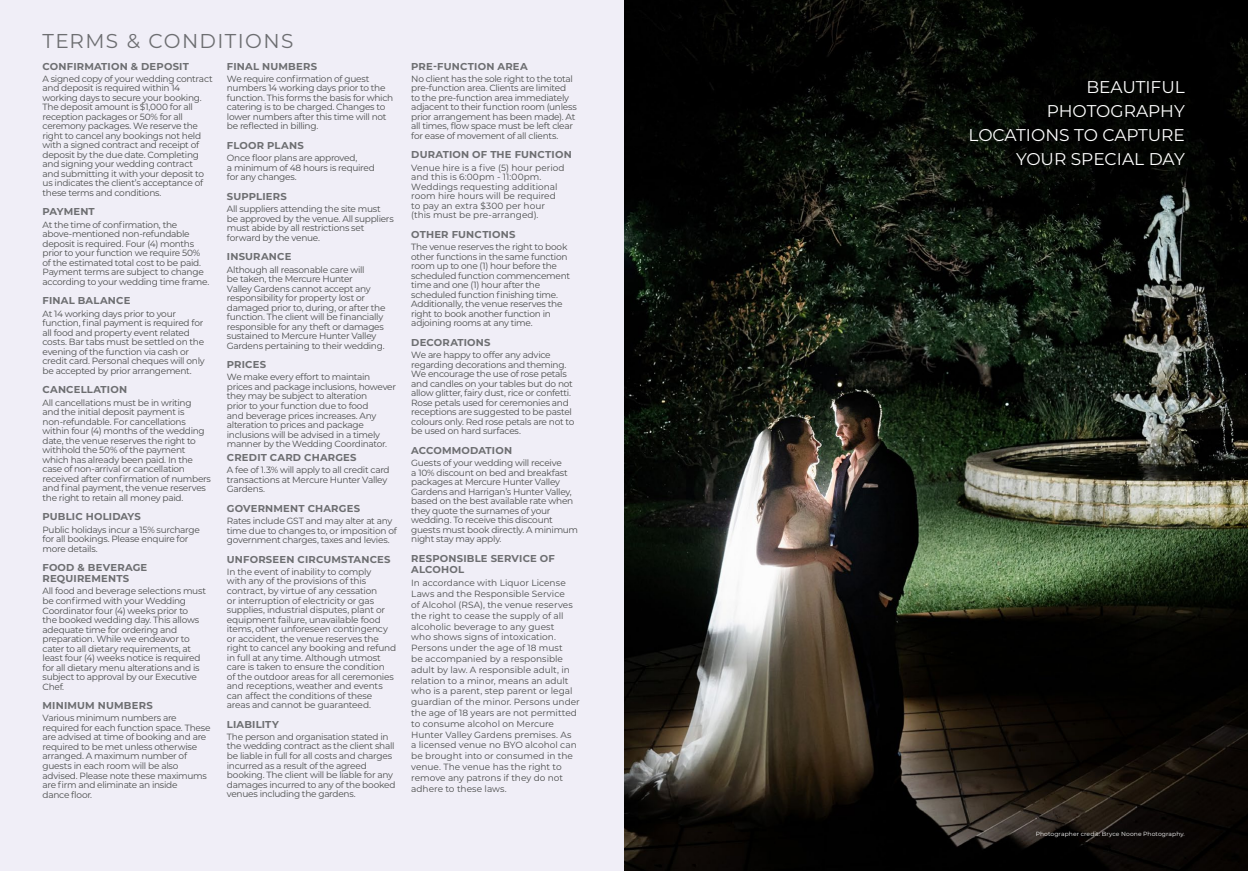
<style>
.page{position:relative;width:1248px;height:871px;background:#fff}
.page>*{position:absolute;margin:0;border:0;box-sizing:border-box;transform-origin:0 0}
.t1{font:20px "Montserrat";letter-spacing:.07em;color:#6d6e71}
.t2{font:17px/24px "Montserrat";color:#fff;text-align:right}
.t3{font:700 10px/11px "Montserrat";letter-spacing:.02em;color:#6d6e71}
.t4{font:9px/9.5px "Montserrat";letter-spacing:-.03em;color:#4a4c4b}
.t5{font:9px/10.8px "Montserrat";color:#4a4c4b}
.t6{font:6px "Montserrat";letter-spacing:.015em;color:#fff}
</style>
<div class="page">
<div style="left:0;top:0;width:624px;height:870px;background:#f0eef7"></div>
<img style="left:624px;top:0;width:623px;height:870px">
<h1 class="t1" style="left:43px;top:27px;width:252px">TERMS &amp; CONDITIONS</h1>
<p class="t3" style="left:43px;top:60px;width:148px">CONFIRMATION &amp; DEPOSIT</p>
<p class="t4" style="left:43px;top:74px;width:172px">A signed copy of your wedding contract and deposit is required within 14 working days to secure your booking.<br>The deposit amount is $1,000 for all reception packages or 50% for all ceremony packages. We reserve the right to cancel any bookings not held with a signed contract and receipt of deposit by the due date. Completing and signing your wedding contract<br>and submitting it with your deposit to us indicates the client’s acceptance of these terms and conditions.</p>
<p class="t3" style="left:43px;top:206px;width:54px">PAYMENT</p>
<p class="t4" style="left:43px;top:219px;width:168px">At the time of confi rmation, the above-mentioned non-refundable deposit is required. Four (4) months prior to your function we require 50% of the estimated total cost to be paid.<br>Payment terms are subject to change according to your wedding time frame.</p>
<p class="t3" style="left:43px;top:295px;width:89px">FINAL BALANCE</p>
<p class="t4" style="left:43px;top:308px;width:164px">At 14 working days prior to your function, fi nal payment is required for all food and property event related costs. Bar tabs must be settled on the evening of the function via cash or credit card. Personal cheques will only be accepted by prior arrangement.</p>
<p class="t3" style="left:43px;top:383px;width:86px">CANCELLATION</p>
<p class="t4" style="left:43px;top:397px;width:170px">All cancellations must be in writing<br>and the initial deposit payment is non-refundable. For cancellations within four (4) months of the wedding date, the venue reserves the right to withhold the 50% of the payment which has already been paid. In the case of non-arrival or cancellation received after confi rmation of numbers and fi nal payment, the venue reserves the right to retain all money paid.</p>
<p class="t3" style="left:43px;top:510px;width:100px">PUBLIC HOLIDAYS</p>
<p class="t4" style="left:43px;top:524px;width:159px">Public holidays incur a 15% surcharge for all bookings. Please enquire for more details.</p>
<p class="t3" style="left:43px;top:561px;width:106px">FOOD &amp; BEVERAGE<br>REQUIREMENTS</p>
<p class="t4" style="left:43px;top:586px;width:165px">All food and beverage selections must be confi rmed with your Wedding<br>Coordinator four (4) weeks prior to<br>the booked wedding day. This allows adequate time for ordering and preparation. While we endeavor to cater to all dietary requirements, at least four (4) weeks notice is required for all dietary menu alterations and is subject to approval by our Executive<br>Chef.</p>
<p class="t3" style="left:43px;top:699px;width:112px">MINIMUM NUMBERS</p>
<p class="t4" style="left:43px;top:713px;width:169px">Various minimum numbers are required for each function space. These are advised at time of booking and are required to be met unless otherwise arranged. A maximum number of guests in each room will be also advised. Please note these maximums are firm and eliminate an inside<br>dance floor.</p>
<p class="t3" style="left:227px;top:60px;width:92px">FINAL NUMBERS</p>
<p class="t4" style="left:227px;top:74px;width:168px">We require confi rmation of guest numbers 14 working days prior to the function. This forms the basis for which catering is to be charged. Changes to lower numbers after this time will not be reflected in billing.</p>
<p class="t3" style="left:227px;top:139px;width:78px">FLOOR PLANS</p>
<p class="t4" style="left:227px;top:153px;width:149px">Once floor plans are approved,<br>a minimum of 48 hours is required for any changes.</p>
<p class="t3" style="left:227px;top:190px;width:61px">SUPPLIERS</p>
<p class="t4" style="left:227px;top:204px;width:168px">All suppliers attending the site must be approved by the venue. All suppliers must abide by all restrictions set forward by the venue.</p>
<p class="t3" style="left:227px;top:250px;width:66px">INSURANCE</p>
<p class="t4" style="left:227px;top:264px;width:160px">Although all reasonable care will<br>be taken, the Mercure Hunter<br>Valley Gardens cannot accept any responsibility for property lost or damaged prior to, during, or after the function. The client will be fi nancially responsible for any theft or damages sustained to Mercure Hunter Valley Gardens pertaining to their wedding.</p>
<p class="t3" style="left:227px;top:358px;width:41px">PRICES</p>
<p class="t4" style="left:227px;top:372px;width:171px">We make every effort to maintain prices and package inclusions, however they may be subject to alteration<br>prior to your function due to food<br>and beverage prices increases. Any alteration to prices and package inclusions will be advised in a timely manner by the Wedding Coordinator.</p>
<p class="t3" style="left:227px;top:451px;width:131px">CREDIT CARD CHARGES</p>
<p class="t4" style="left:227px;top:465px;width:164px">A fee of 1.3% will apply to all credit card transactions at Mercure Hunter Valley<br>Gardens.</p>
<p class="t3" style="left:227px;top:502px;width:135px">GOVERNMENT CHARGES</p>
<p class="t4" style="left:227px;top:515px;width:171px">Rates include GST and may alter at any time due to changes to, or imposition of government charges, taxes and levies.</p>
<p class="t3" style="left:227px;top:553px;width:165px">UNFORSEEN CIRCUMSTANCES</p>
<p class="t4" style="left:227px;top:566px;width:171px">In the event of inability to comply<br>with any of the provisions of this contract, by virtue of any cessation<br>or interruption of electricity or gas supplies, industrial disputes, plant or equipment failure, unavailable food items, other unforeseen contingency or accident, the venue reserves the right to cancel any booking and refund in full at any time. Although utmost care is taken to ensure the condition<br>of the outdoor areas for all ceremonies and receptions, weather and events can affect the conditions of these areas and cannot be guaranteed.</p>
<p class="t3" style="left:227px;top:717px;width:53px">LIABILITY</p>
<p class="t4" style="left:227px;top:731px;width:170px">The person and organisation stated in the wedding contract as the client shall be liable in full for all costs and charges incurred as a result of the agreed booking. The client will be liable for any damages incurred to any of the booked venues including the gardens.</p>
<p class="t3" style="left:411px;top:60px;width:118px">PRE-FUNCTION AREA</p>
<p class="t4" style="left:411px;top:74px;width:167px">No client has the sole right to the total pre-function area. Clients are limited to the pre-function area immediately adjacent to their function room (unless prior arrangement has been made). At all times, flow space must be left clear for ease of movement of all clients.</p>
<p class="t3" style="left:411px;top:149px;width:162px">DURATION OF THE FUNCTION</p>
<p class="t5" style="left:411px;top:162px;width:155px;line-height:9.5px">Venue hire is a five (5) hour period and this is 6:00pm - 11:00pm.<br>Weddings requesting additional room hire hours will be required to pay an extra $300 per hour (this must be pre-arranged).</p>
<p class="t3" style="left:411px;top:228px;width:106px">OTHER FUNCTIONS</p>
<p class="t4" style="left:411px;top:242px;width:160px">The venue reserves the right to book other functions in the same function room up to one (1) hour before the scheduled function commencement time and one (1) hour after the scheduled function fi nishing time.<br>Additionally, the venue reserves the right to book another function in adjoining rooms at any time.</p>
<p class="t3" style="left:411px;top:336px;width:81px">DECORATIONS</p>
<p class="t4" style="left:411px;top:350px;width:165px">We are happy to offer any advice regarding decorations and theming.<br>We encourage the use of rose petals and candles on your tables but do not allow glitter, fairy dust, rice or confetti.<br>Rose petals used for ceremonies and receptions are suggested to be pastel colours only. Red rose petals are not to be used on hard surfaces.</p>
<p class="t3" style="left:411px;top:444px;width:102px">ACCOMMODATION</p>
<p class="t4" style="left:411px;top:457px;width:168px">Guests of your wedding will receive<br>a 10% discount on bed and breakfast packages at Mercure Hunter Valley Gardens and Harrigan’s Hunter Valley, based on the best available rate when they quote the surnames of your wedding. To receive this discount guests must book directly. A minimum night stay may apply.</p>
<p class="t3" style="left:411px;top:552px;width:145px">RESPONSIBLE SERVICE OF<br>ALCOHOL</p>
<p class="t5" style="left:411px;top:577px;width:170px">In accordance with Liquor License Laws and the Responsible Service<br>of Alcohol (RSA), the venue reserves the right to cease the supply of all alcoholic beverage to any guest<br>who shows signs of intoxication.<br>Persons under the age of 18 must<br>be accompanied by a responsible adult by law. A responsible adult, in relation to a minor, means an adult who is a parent, step parent or legal guardian of the minor. Persons under the age of 18 years are not permitted to consume alcohol on Mercure Hunter Valley Gardens premises. As<br>a licensed venue no BYO alcohol can be brought into or consumed in the venue. The venue has the right to remove any patrons if they do not adhere to these laws.</p>
<h2 class="t2" style="left:968px;top:74px;width:218px">BEAUTIFUL<br>PHOTOGRAPHY<br>LOCATIONS TO CAPTURE<br>YOUR SPECIAL DAY</h2>
<p class="t6" style="left:1035px;top:829px;width:151px">Photographer credit: Bryce Noone Photography.</p>
</div>
